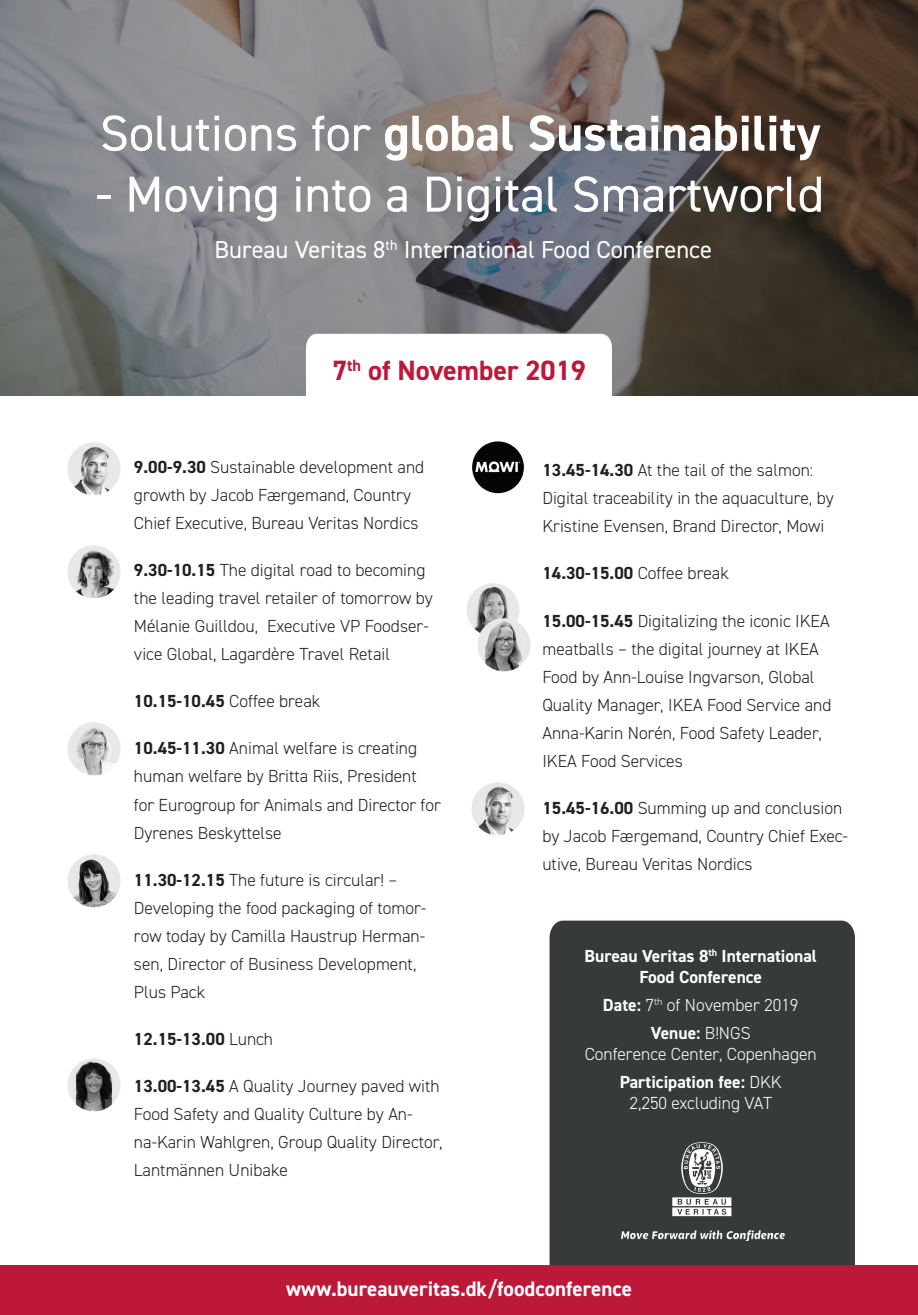
<style>
.page{position:relative;width:918px;height:1315px;background:#fff}
.page>*{position:absolute;margin:0;border:0;box-sizing:border-box;transform-origin:0 0}
.t1{font:700 50.75px "DIN2014";color:#fff}
.t2{font:50.75px "DIN2014";color:#fff}
.t3{font:700 28px "DIN2014";color:#be1839}
.t4{font:24.5px "DIN2014";color:#fff}
.t5{font:700 21px "DIN2014";color:#fff}
.t6{font:300 17.5px/28px "DIN2014";color:#231f20}
.t7{font:700 17.5px "DIN2014";color:#fff}
.t8{font:300 17.5px "DIN2014";color:#fff}
.t9{font:700 17.5px "DIN2014";color:#231f20}
.s1{font-weight:400}
.s2{font-weight:700}
.s3{font-weight:300}
</style>
<div class="page">
<div style="left:549px;top:920px;width:306px;height:345px;background:#363a3b"></div>
<svg style="left:0;top:0;width:918px;height:396px;background:#6c6867"></svg>
<svg style="left:306px;top:334px;width:306px;height:62px"></svg>
<div style="left:0;top:1265px;width:918px;height:50px;background:#be1839"></div>
<svg style="left:672px;top:1142px;width:59px;height:74px"></svg>
<img style="left:621px;top:1229px;width:165px;height:11px">
<img style="left:467px;top:583px;width:53px;height:45px">
<img style="left:68px;top:854px;width:53px;height:54px">
<img style="left:68px;top:1058px;width:53px;height:54px">
<img style="left:474px;top:615px;width:57px;height:57px">
<img style="left:472px;top:782px;width:53px;height:53px">
<img style="left:68px;top:545px;width:53px;height:54px">
<img style="left:68px;top:722px;width:53px;height:54px">
<img style="left:68px;top:442px;width:53px;height:53px">
<img style="left:472px;top:441px;width:52px;height:52px;border-radius:26px">
<p class="t1" style="left:100px;top:99px;width:722px"><span class="s1">Solutions for</span> global Sustainability</p>
<p class="t2" style="left:96px;top:162px;width:729px">- Moving into a Digital Smartworld</p>
<p class="t4" style="left:214px;top:234px;width:499px">Bureau Veritas 8<sup>th</sup> International Food Conference</p>
<p class="t3" style="left:332px;top:352px;width:255px">7<sup>th</sup> of November 2019</p>
<p class="t6" style="left:134px;top:453px;width:292px"><span class="s2">9.00-9.30</span> Sustainable development and growth by Jacob Færgemand, Country<br>Chief Executive, Bureau Veritas Nordics</p>
<p class="t6" style="left:134px;top:556px;width:300px"><span class="s2">9.30-10.15</span> The digital road to becoming the leading travel retailer of tomorrow by Mélanie Guilldou, Executive VP Foodser&shy;vice Global, Lagardère Travel Retail</p>
<p class="t9" style="left:134px;top:689px;width:188px">10.15-10.45 <span class="s3">Coffee break</span></p>
<p class="t6" style="left:134px;top:734px;width:308px"><span class="s2">10.45-11.30</span> Animal welfare is creating human welfare by Britta Riis, President for Eurogroup for Animals and Director for Dyrenes Beskyttelse</p>
<p class="t6" style="left:134px;top:866px;width:294px"><span class="s2">11.30-12.15</span> The future is circular! – Developing the food packaging of tomor&shy;row today by Camilla Haustrup Herman&shy;sen, Director of Business Development, Plus Pack</p>
<p class="t9" style="left:134px;top:1027px;width:141px">12.15-13.00 <span class="s3">Lunch</span></p>
<p class="t6" style="left:134px;top:1072px;width:310px"><span class="s2">13.00-13.45</span> A Quality Journey paved with Food Safety and Quality Culture by An&shy;na-Karin Wahlgren, Group Quality Director, Lantmännen Unibake</p>
<p class="t6" style="left:542px;top:456px;width:293px"><span class="s2">13.45-14.30</span> At the tail of the salmon:<br>Digital traceability in the aquaculture, by<br>Kristine Evensen, Brand Director, Mowi</p>
<p class="t9" style="left:542px;top:562px;width:188px">14.30-15.00 <span class="s3">Coffee break</span></p>
<p class="t6" style="left:542px;top:607px;width:290px"><span class="s2">15.00-15.45</span> Digitalizing the iconic IKEA meatballs – the digital journey at IKEA Food by Ann-Louise Ingvarson, Global Quality Manager, IKEA Food Service and Anna-Karin Norén, Food Safety Leader, IKEA Food Services</p>
<p class="t6" style="left:542px;top:794px;width:307px"><span class="s2">15.45-16.00</span> Summing up and conclusion by Jacob Færgemand, Country Chief Exec&shy;utive, Bureau Veritas Nordics</p>
<p class="t7" style="left:584px;top:944px;width:234px">Bureau Veritas 8<sup>th</sup> International</p>
<p class="t7" style="left:639px;top:965px;width:124px">Food Conference</p>
<p class="t8" style="left:603px;top:994px;width:197px"><span class="s2">Date:</span> 7<sup>th</sup> of November 2019</p>
<p class="t7" style="left:651px;top:1021px;width:101px">Venue: <span class="s3">B!NGS</span></p>
<p class="t8" style="left:584px;top:1043px;width:234px">Conference Center, Copenhagen</p>
<p class="t7" style="left:620px;top:1070px;width:163px">Participation fee: <span class="s3">DKK</span></p>
<p class="t8" style="left:629px;top:1092px;width:144px">2,250 excluding VAT</p>
<p class="t5" style="left:286px;top:1274px;width:347px">www.bureauveritas.dk/foodconference</p>
</div>
